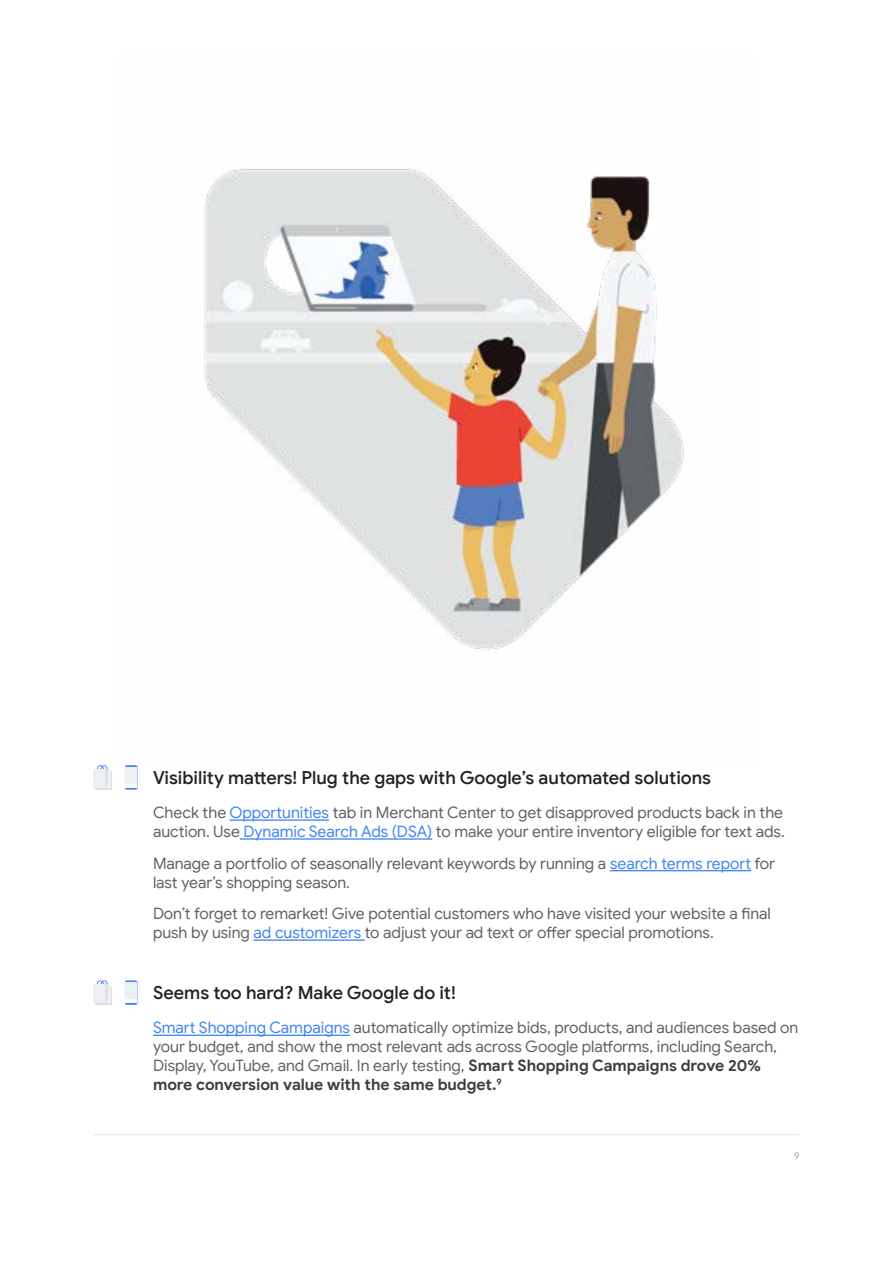
<style>
.page{position:relative;width:893px;height:1263px;background:#fff}
.page>*{position:absolute;margin:0;border:0;box-sizing:border-box;transform-origin:0 0}
.t1{font:500 18px "Google Sans";color:#202124}
.t2{font:15.75px/18.9px "Google Sans";letter-spacing:-.005em;color:#5f6368}
.t3{font:9.6px "Google Sans";color:#9aa0a6}
.s1{color:#4285f4}
.s2{font-weight:700;color:#3c4043}
</style>
<div class="page">
<hr style="left:230px;top:819px;width:99px;height:2px;background:#4285f4">
<hr style="left:240px;top:838px;width:192px;height:2px;background:#4285f4">
<hr style="left:610px;top:870px;width:141px;height:1px;background:#4285f4">
<hr style="left:254px;top:939px;width:111px;height:2px;background:#4285f4">
<hr style="left:153px;top:1035px;width:197px;height:1px;background:#4285f4">
<div style="left:94px;top:769px;width:11px;height:19px;background:#edf0f2"></div>
<svg style="left:95px;top:765px;width:17px;height:25px"></svg>
<div style="left:94px;top:985px;width:11px;height:18px;background:#edf0f2"></div>
<svg style="left:95px;top:980px;width:17px;height:25px"></svg>
<svg style="left:125px;top:767px;width:13px;height:23px"></svg>
<svg style="left:125px;top:980px;width:13px;height:25px"></svg>
<hr style="left:94px;top:1134px;width:705px;height:1px;background:#ebeced">
<img style="left:125px;top:168px;width:559px;height:599px">
<p class="t1" style="left:153px;top:767px;width:559px">Visibility matters! Plug the gaps with Google’s automated solutions</p>
<p class="t2" style="left:153px;top:803px;width:633px">Check the <span class="s1">Opportunities</span> tab in Merchant Center to get disapproved products back in the auction. Use <span class="s1">Dynamic Search Ads (DSA)</span> to make your entire inventory eligible for text ads.</p>
<p class="t2" style="left:153px;top:854px;width:623px">Manage a portfolio of seasonally relevant keywords by running a <span class="s1">search terms report</span> for last year’s shopping season.</p>
<p class="t2" style="left:153px;top:904px;width:619px">Don’t forget to remarket! Give potential customers who have visited your website a final push by using <span class="s1">ad customizers</span> to adjust your ad text or offer special promotions.</p>
<p class="t1" style="left:153px;top:982px;width:304px">Seems too hard? Make Google do it!</p>
<p class="t2" style="left:153px;top:1018px;width:647px"><span class="s1">Smart Shopping Campaigns</span> automatically optimize bids, products, and audiences based on your budget, and show the most relevant ads across Google platforms, including Search, Display, YouTube, and Gmail. In early testing, <span class="s2">Smart Shopping Campaigns drove 20% more conversion value with the same budget.</span><sup>9</sup></p>
<p class="t3" style="left:794px;top:1149px;width:7px">9</p>
</div>
